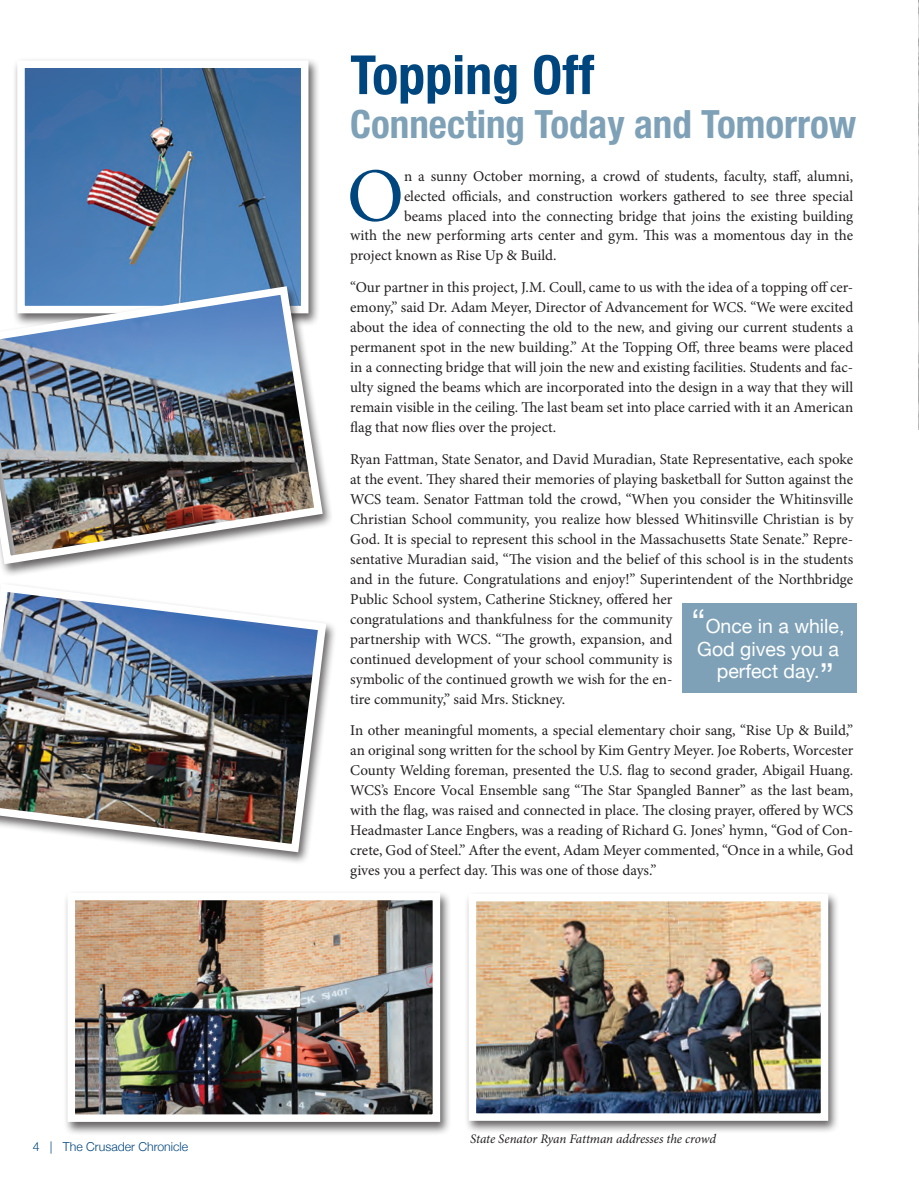
<style>
.page{position:relative;width:919px;height:1189px;background:#fff}
.page>*{position:absolute;margin:0;border:0;box-sizing:border-box;transform-origin:0 0}
.Body_Text{font:76.35px "Minion Pro";color:#00467e}
.Headers{font:700 condensed 54px "Helvetica Neue LT Std";color:#00467e}
.Subheads{font:700 condensed 39px "Helvetica Neue LT Std";color:#7ea1b7}
.Pull_quote{font:33px "Helvetica Neue";color:#fff}
.Pull_quote-2{font:19.5px/22.5px "Helvetica Neue";color:#fff;text-align:center}
.Body_Text-2{font:15px/20px "Minion Pro";color:#231f20;text-align:justify}
.t1{font:italic 13.05px "Minion Pro";letter-spacing:-.01em;color:#231f20}
.t2{font:300 12.3px "Helvetica Neue";color:#00467e}
.s1{font-size:33px}
</style>
<div class="page">
<img style="left:918px;top:1px;width:1px;height:428px">
<div style="left:63px;top:889px;width:389px;height:245px;background:#231f20;opacity:.7"></div>
<img style="left:76px;top:901px;width:355px;height:211px">
<div style="left:67px;top:892px;width:373px;height:229px;border:8px solid #fff"></div>
<div style="left:0;top:581px;width:337px;height:283px;background:#231f20;opacity:.7"></div>
<img style="left:0;top:581px;width:330px;height:275px">
<div style="left:13px;top:58px;width:307px;height:269px;background:#231f20;opacity:.7"></div>
<img style="left:26px;top:69px;width:273px;height:213px">
<div style="left:17px;top:60px;width:291px;height:253px;border:8px solid #fff"></div>
<div style="left:463px;top:890px;width:376px;height:243px;background:#231f20;opacity:.7"></div>
<img style="left:477px;top:902px;width:341px;height:209px">
<div style="left:468px;top:893px;width:359px;height:227px;border:8px solid #fff"></div>
<div style="left:0;top:284px;width:334px;height:293px;background:#231f20;opacity:.7"></div>
<img style="left:0;top:282px;width:327px;height:286px">
<div style="left:681px;top:603px;width:174px;height:89px;background:#7ea1b7"></div>
<p class="t2" style="left:33px;top:1136px;width:157px">4 | The Crusader Chronicle</p>
<p class="Headers" style="left:350px;top:42px;width:245px">Topping Off</p>
<p class="Subheads" style="left:350px;top:100px;width:507px">Connecting Today and Tomorrow</p>
<p class="Body_Text" style="left:347px;top:145px;width:59px">O</p>
<p class="Body_Text-2" style="left:404px;top:166px;width:450px">n a sunny October morning, a crowd of students, faculty, staff, alumni,</p>
<p class="Body_Text-2" style="left:404px;top:186px;width:450px">elected officials, and construction workers gathered to see three special</p>
<p class="Body_Text-2" style="left:404px;top:206px;width:450px">beams placed into the connecting bridge that joins the existing building</p>
<p class="Body_Text-2" style="left:350px;top:226px;width:504px">with the new performing arts center and gym. This was a momentous day in the</p>
<p class="Body_Text-2" style="left:350px;top:246px;width:208px">project known as Rise Up &amp; Build.</p>
<p class="Body_Text-2" style="left:350px;top:277px;width:504px">“Our partner in this project, J.M. Coull, came to us with the idea of a topping off cer&shy;emony,” said Dr. Adam Meyer, Director of Advancement for WCS. “We were excited about the idea of connecting the old to the new, and giving our current students a permanent spot in the new building.” At the Topping Off, three beams were placed in a connecting bridge that will join the new and existing facilities. Students and fac&shy;ulty signed the beams which are incorporated into the design in a way that they will remain visible in the ceiling. The last beam set into place carried with it an American flag that now flies over the project.</p>
<p class="Body_Text-2" style="left:350px;top:449px;width:504px;text-align:left">Ryan Fattman, State Senator, and David Muradian, State Representative, each spoke at the event. They shared their memories of playing basketball for Sutton against the WCS team. Senator Fattman told the crowd, “When you consider the Whitinsville Christian School community, you realize how blessed Whitinsville Christian is by God. It is special to represent this school in the Massachusetts State Senate.” Repre&shy;sentative Muradian said, “The vision and the belief of this school is in the students and in the future. Congratulations and enjoy!” Superintendent of the Northbridge Public School system, Catherine Stickney, offered her<br>congratulations and thankfulness for the community<br>partnership with WCS. “The growth, expansion, and<br>continued development of your school community is<br>symbolic of the continued growth we wish for the en-<br>tire community,” said Mrs. Stickney.</p>
<p class="Body_Text-2" style="left:350px;top:720px;width:504px">In other meaningful moments, a special elementary choir sang, “Rise Up &amp; Build,” an original song written for the school by Kim Gentry Meyer. Joe Roberts, Worcester County Welding foreman, presented the U.S. flag to second grader, Abigail Huang.<br>WCS’s Encore Vocal Ensemble sang “The Star Spangled Banner” as the last beam, with the flag, was raised and connected in place. The closing prayer, offered by WCS Headmaster Lance Engbers, was a reading of Richard G. Jones’ hymn, “God of Con&shy;crete, God of Steel.” After the event, Adam Meyer commented, “Once in a while, God gives you a perfect day. This was one of those days.”</p>
<p class="Pull_quote-2" style="left:691px;top:616px;width:154px"><span class="s1">“</span>Once in a while,<br>God gives you a perfect day.</p>
<p class="Pull_quote" style="left:819px;top:651px;width:16px">”</p>
<p class="t1" style="left:470px;top:1129px;width:247px">State Senator Ryan Fattman addresses the crowd</p>
</div>
